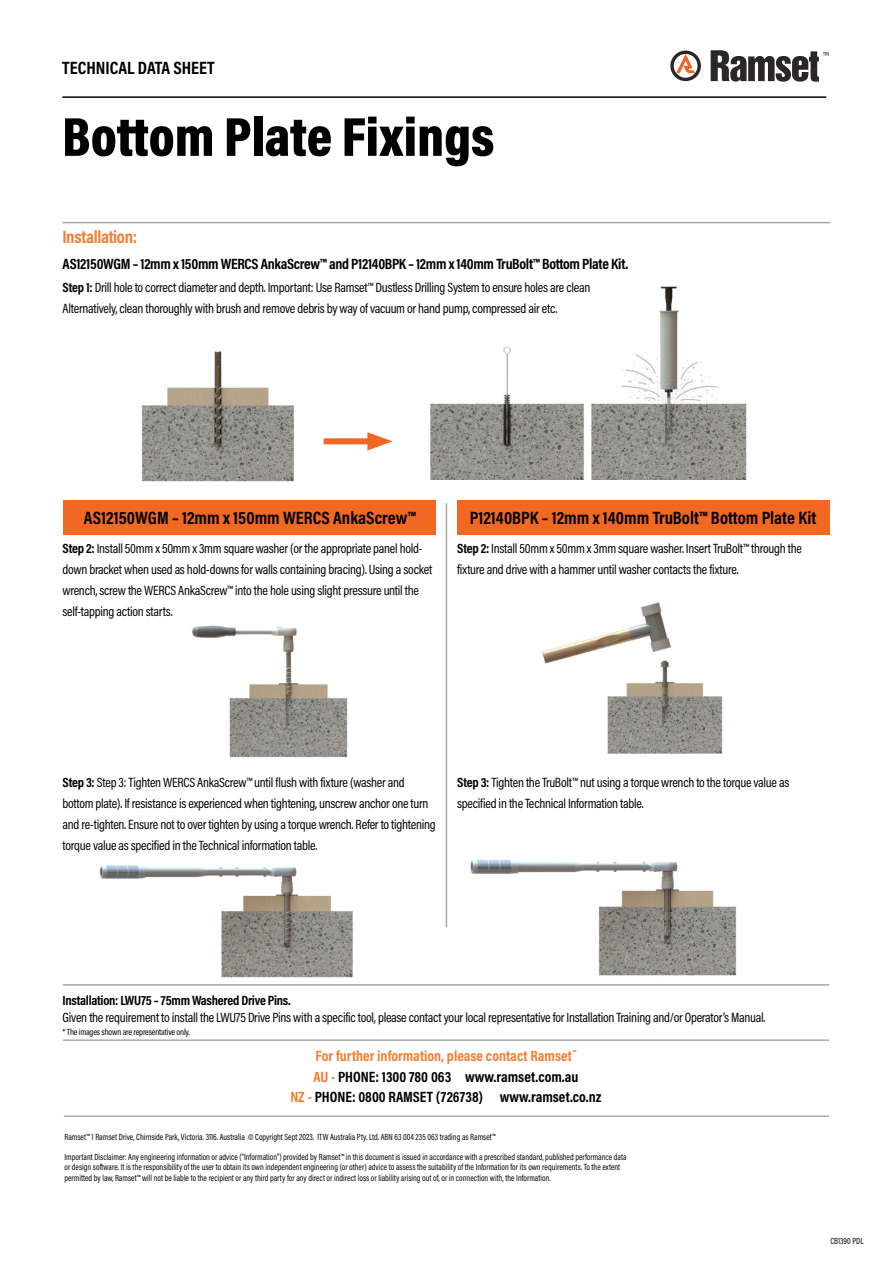
<style>
.page{position:relative;width:893px;height:1263px;background:#fff}
.page>*{position:absolute;margin:0;border:0;box-sizing:border-box;transform-origin:0 0}
.t1{font:900 55.5px "Acumin Pro Cond";color:#000}
.t2{font:700 18px "Acumin Pro Cond";color:#000}
.t3{font:700 18px "Acumin Pro Cond";letter-spacing:-.02em;color:#f47d30}
.t4{font:700 15px/20.5px "Acumin Pro Cond";letter-spacing:-.005em;color:#000;text-align:center}
.t5{font:13.5px/21px "Acumin Pro Cond";letter-spacing:-.02em;color:#000}
.t6{font:700 13.5px "Acumin Pro Cond";letter-spacing:-.02em;color:#000}
.t7{font:9px/19.4px "Acumin Pro Cond";color:#000;scale:.94 1}
.t8{font:9px "Acumin Pro Cond";letter-spacing:-.02em;color:#000}
.s1{font-weight:700}
.s2{color:#f47d30}
</style>
<div class="page">
<img style="left:97px;top:865px;width:321px;height:121px">
<img style="left:470px;top:860px;width:267px;height:116px">
<img style="left:141px;top:351px;width:153px;height:131px">
<img style="left:542px;top:602px;width:181px;height:152px">
<hr style="left:63px;top:1039px;width:766px;height:2px;background:#a7a9ac">
<hr style="left:63px;top:984px;width:766px;height:1px;background:#a7a9ac">
<hr style="left:64px;top:1115px;width:765px;height:2px;background:#a7a9ac">
<svg style="left:670px;top:51px;width:31px;height:30px"></svg>
<svg style="left:711px;top:50px;width:117px;height:32px"></svg>
<hr style="left:62px;top:96px;width:764px;height:2px;background:#000">
<hr style="left:62px;top:222px;width:768px;height:1px;background:#a7a9ac">
<img style="left:430px;top:346px;width:154px;height:134px">
<img style="left:591px;top:286px;width:156px;height:194px">
<img style="left:192px;top:625px;width:156px;height:133px">
<div style="left:64px;top:501px;width:372px;height:34px;background:#f26722"></div>
<div style="left:457px;top:501px;width:372px;height:34px;background:#f26722"></div>
<div style="left:324px;top:438px;width:54px;height:6px;background:#f26722"></div>
<svg style="left:367px;top:432px;width:26px;height:18px"></svg>
<hr style="left:446px;top:503px;width:1px;height:424px;background:#a7a9ac">
<h2 class="t2" style="left:62px;top:55px;width:154px">TECHNICAL DATA SHEET</h2>
<h1 class="t1" style="left:62px;top:100px;width:434px">Bottom Plate Fixings</h1>
<h2 class="t3" style="left:63px;top:225px;width:76px">Installation:</h2>
<p class="t4" style="left:63px;top:253px;width:567px">AS12150WGM – 12mm x 150mm WERCS AnkaScrew™ and P12140BPK – 12mm x 140mm TruBolt™ Bottom Plate Kit.</p>
<p class="t5" style="left:63px;top:276px;width:531px"><span class="s1">Step 1:</span> Drill hole to correct diameter and depth. Important: Use Ramset™ Dustless Drilling System to ensure holes are clean.<br>Alternatively, clean thoroughly with brush and remove debris by way of vacuum or hand pump, compressed air etc.</p>
<h2 class="t2" style="left:84px;top:506px;width:333px">AS12150WGM – 12mm x 150mm WERCS AnkaScrew™</h2>
<h2 class="t2" style="left:470px;top:506px;width:348px">P12140BPK – 12mm x 140mm TruBolt™ Bottom Plate Kit</h2>
<p class="t5" style="left:63px;top:538px;width:371px"><span class="s1">Step 2:</span> Install 50mm x 50mm x 3mm square washer (or the appropriate panel hold&shy;down bracket when used as hold-downs for walls containing bracing). Using a socket wrench, screw the WERCS AnkaScrew™ into the hole using slight pressure until the self-tapping action starts.</p>
<p class="t5" style="left:457px;top:538px;width:346px"><span class="s1">Step 2:</span> Install 50mm x 50mm x 3mm square washer. Insert TruBolt™ through the fixture and drive with a hammer until washer contacts the fixture.</p>
<p class="t5" style="left:63px;top:772px;width:375px"><span class="s1">Step 3:</span> Step 3: Tighten WERCS AnkaScrew™ until flush with fixture (washer and bottom plate). If resistance is experienced when tightening, unscrew anchor one turn and re-tighten. Ensure not to over tighten by using a torque wrench. Refer to tightening torque value as specified in the Technical information table.</p>
<p class="t5" style="left:457px;top:772px;width:334px"><span class="s1">Step 3:</span> Tighten the TruBolt™ nut using a torque wrench to the torque value as specified in the Technical Information table.</p>
<p class="t6" style="left:63px;top:992px;width:230px">Installation: LWU75 – 75mm Washered Drive Pins.</p>
<p class="t5" style="left:63px;top:1006px;width:704px">Given the requirement to install the LWU75 Drive Pins with a specific tool, please contact your local representative for Installation Training and/or Operator’s Manual.</p>
<p class="t8" style="left:63px;top:1026px;width:129px">* The images shown are representative only.</p>
<p class="t4" style="left:290px;top:1045px;width:313px"><span class="s2">For further information, please contact Ramset</span><sup>™<br></sup><span class="s2">AU -</span> PHONE: 1300 780 063 www.ramset.com.au<br><span class="s2">NZ -</span> PHONE: 0800 RAMSET (726738) www.ramset.co.nz</p>
<p class="t7" style="left:64px;top:1127px;width:600px">Ramset™ 1 Ramset Drive, Chirnside Park, Victoria. 3116. Australia © Copyright Sept 2023. ITW Australia Pty. Ltd. ABN 63 004 235 063 trading as Ramset™<br>Important Disclaimer: Any engineering information or advice (“Information”) provided by Ramset™ in this document is issued in accordance with a prescribed standard, published performance data</p>
<p class="t7" style="left:64px;top:1162px;width:593px;line-height:10.8px">or design software. It is the responsibility of the user to obtain its own independent engineering (or other) advice to assess the suitability of the Information for its own requirements. To the extent permitted by law, Ramset™ will not be liable to the recipient or any third party for any direct or indirect loss or liability arising out of, or in connection with, the Information.</p>
<p class="t7" style="left:830px;top:1231px;width:37px">CB1390 PDL</p>
</div>
